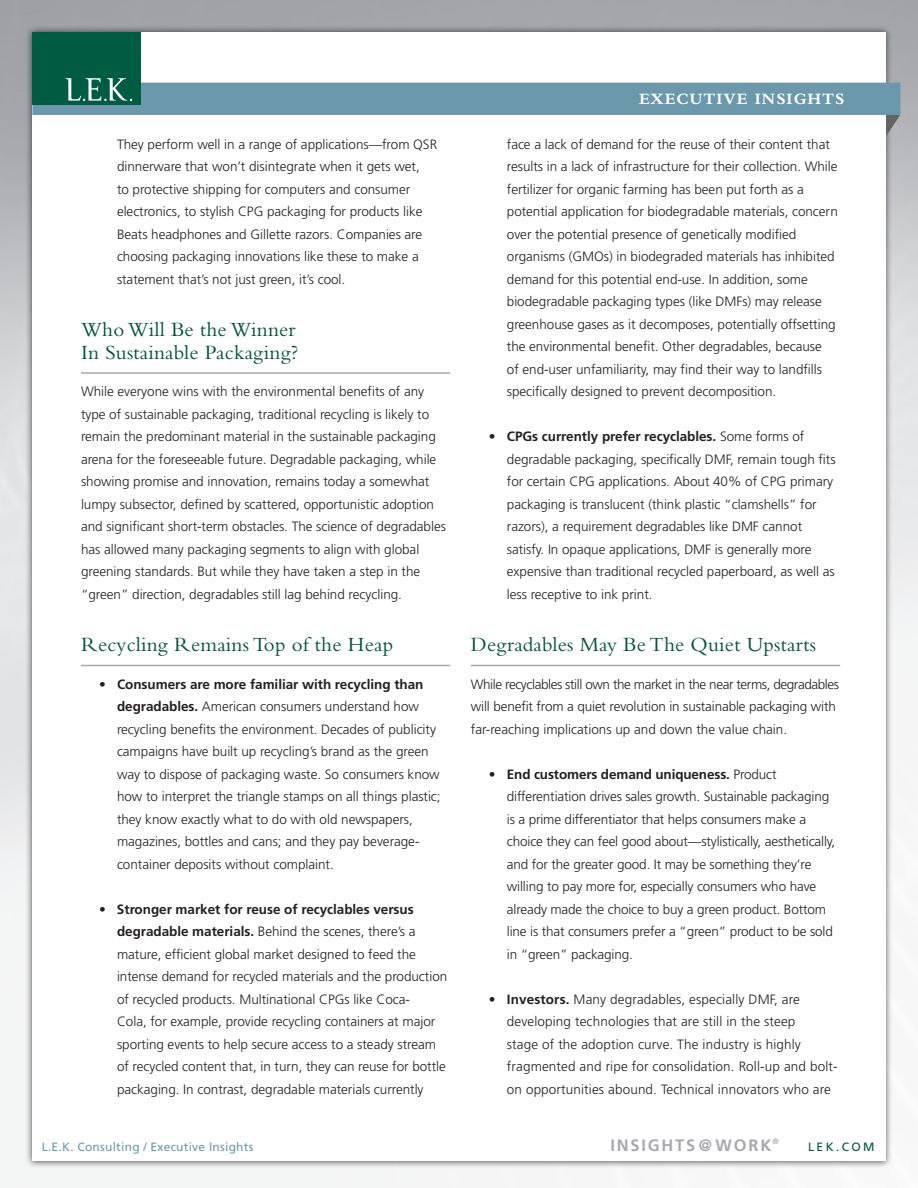
<style>
.page{position:relative;width:918px;height:1188px;background:#fff}
.page>*{position:absolute;margin:0;border:0;box-sizing:border-box;transform-origin:0 0}
.subhead_rule{font:21px/22.5px "Bembo";letter-spacing:.01em;color:#00523c}
.t1{font:700 16.5px "Bembo";letter-spacing:.06em;color:#fff}
.t2{font:700 16.5px "Frutiger";letter-spacing:.11em;color:#a8a9ad}
.body_copy{font:300 13.5px/22.5px "Frutiger";letter-spacing:-.005em;color:#231f20}
.t3{font:12px "Frutiger";letter-spacing:.02em;color:#6c98ac}
.t4{font:12px "Frutiger";letter-spacing:.2em;color:#00523c}
.t5{font:700 7.8px "Frutiger";color:#a8a9ad}
.s1{font-weight:700}
</style>
<div class="page">
<div style="left:25px;top:25px;width:868px;height:1143px;background:#231f20;opacity:.75"></div>
<div style="left:32px;top:32px;width:854px;height:1129px;background:#fff"></div>
<svg style="left:886px;top:115px;width:14px;height:22px"></svg>
<div style="left:32px;top:83px;width:868px;height:32px;background:#6c98ac"></div>
<div style="left:32px;top:32px;width:108px;height:73px;background:#005c41"></div>
<svg style="left:65px;top:78px;width:67px;height:23px"></svg>
<hr style="left:81px;top:372px;width:369px;height:2px;background:#a8a9ad">
<hr style="left:81px;top:665px;width:369px;height:1px;background:#a8a9ad">
<hr style="left:471px;top:665px;width:369px;height:1px;background:#a8a9ad">
<p class="body_copy" style="left:117px;top:133px;width:322px">They perform well in a range of applications—from QSR dinnerware that won’t disintegrate when it gets wet,<br>to protective shipping for computers and consumer electronics, to stylish CPG packaging for products like Beats headphones and Gillette razors. Companies are choosing packaging innovations like these to make a statement that’s not just green, it’s cool.</p>
<p class="subhead_rule" style="left:81px;top:318px;width:219px">Who Will Be the Winner<br>In Sustainable Packaging?</p>
<p class="body_copy" style="left:81px;top:381px;width:366px">While everyone wins with the environmental benefits of any type of sustainable packaging, traditional recycling is likely to remain the predominant material in the sustainable packaging arena for the foreseeable future. Degradable packaging, while showing promise and innovation, remains today a somewhat lumpy subsector, defined by scattered, opportunistic adoption and significant short-term obstacles. The science of degradables has allowed many packaging segments to align with global greening standards. But while they have taken a step in the “green” direction, degradables still lag behind recycling.</p>
<p class="subhead_rule" style="left:81px;top:633px;width:314px">Recycling Remains Top of the Heap</p>
<p class="body_copy" style="left:117px;top:673px;width:325px;text-indent:-18px">• <span class="s1">Consumers are more familiar with recycling than degradables.</span> American consumers understand how recycling benefits the environment. Decades of publicity campaigns have built up recycling’s brand as the green way to dispose of packaging waste. So consumers know how to interpret the triangle stamps on all things plastic; they know exactly what to do with old newspapers, magazines, bottles and cans; and they pay beverage&shy;container deposits without complaint.</p>
<p class="body_copy" style="left:117px;top:898px;width:332px;text-indent:-18px"><span class="s1">• Stronger market for reuse of recyclables versus degradable materials.</span> Behind the scenes, there’s a mature, efficient global market designed to feed the intense demand for recycled materials and the production of recycled products. Multinational CPGs like Coca-<br>Cola, for example, provide recycling containers at major sporting events to help secure access to a steady stream of recycled content that, in turn, they can reuse for bottle packaging. In contrast, degradable materials currently</p>
<p class="t3" style="left:42px;top:1140px;width:213px">L.E.K. Consulting / Executive Insights</p>
<p class="t1" style="left:639px;top:89px;width:207px">EXECUTIVE INSIGHTS</p>
<p class="body_copy" style="left:507px;top:133px;width:332px">face a lack of demand for the reuse of their content that results in a lack of infrastructure for their collection. While fertilizer for organic farming has been put forth as a potential application for biodegradable materials, concern over the potential presence of genetically modified organisms (GMOs) in biodegraded materials has inhibited demand for this potential end-use. In addition, some biodegradable packaging types (like DMFs) may release greenhouse gases as it decomposes, potentially offsetting the environmental benefit. Other degradables, because<br>of end-user unfamiliarity, may find their way to landfills specifically designed to prevent decomposition.</p>
<p class="body_copy" style="left:507px;top:426px;width:330px;text-indent:-18px"><span class="s1">• CPGs currently prefer recyclables.</span> Some forms of degradable packaging, specifically DMF, remain tough fits for certain CPG applications. About 40% of CPG primary packaging is translucent (think plastic “clamshells” for razors), a requirement degradables like DMF cannot satisfy. In opaque applications, DMF is generally more expensive than traditional recycled paperboard, as well as less receptive to ink print.</p>
<p class="subhead_rule" style="left:471px;top:633px;width:347px">Degradables May Be The Quiet Upstarts</p>
<p class="body_copy" style="left:471px;top:673px;width:370px">While recyclables still own the market in the near terms, degradables will benefit from a quiet revolution in sustainable packaging with far-reaching implications up and down the value chain.</p>
<p class="body_copy" style="left:507px;top:763px;width:330px;text-indent:-18px"><span class="s1">• End customers demand uniqueness.</span> Product differentiation drives sales growth. Sustainable packaging is a prime differentiator that helps consumers make a choice they can feel good about—stylistically, aesthetically, and for the greater good. It may be something they’re willing to pay more for, especially consumers who have already made the choice to buy a green product. Bottom line is that consumers prefer a “green” product to be sold in “green” packaging.</p>
<p class="body_copy" style="left:507px;top:988px;width:332px;text-indent:-18px"><span class="s1">• Investors.</span> Many degradables, especially DMF, are developing technologies that are still in the steep<br>stage of the adoption curve. The industry is highly fragmented and ripe for consolidation. Roll-up and bolt&shy;on opportunities abound. Technical innovators who are</p>
<p class="t5" style="left:772px;top:1137px;width:8px">®</p>
<p class="t2" style="left:610px;top:1135px;width:163px">INSIGHTS@WORK</p>
<p class="t4" style="left:808px;top:1140px;width:68px">LEK.COM</p>
</div>
